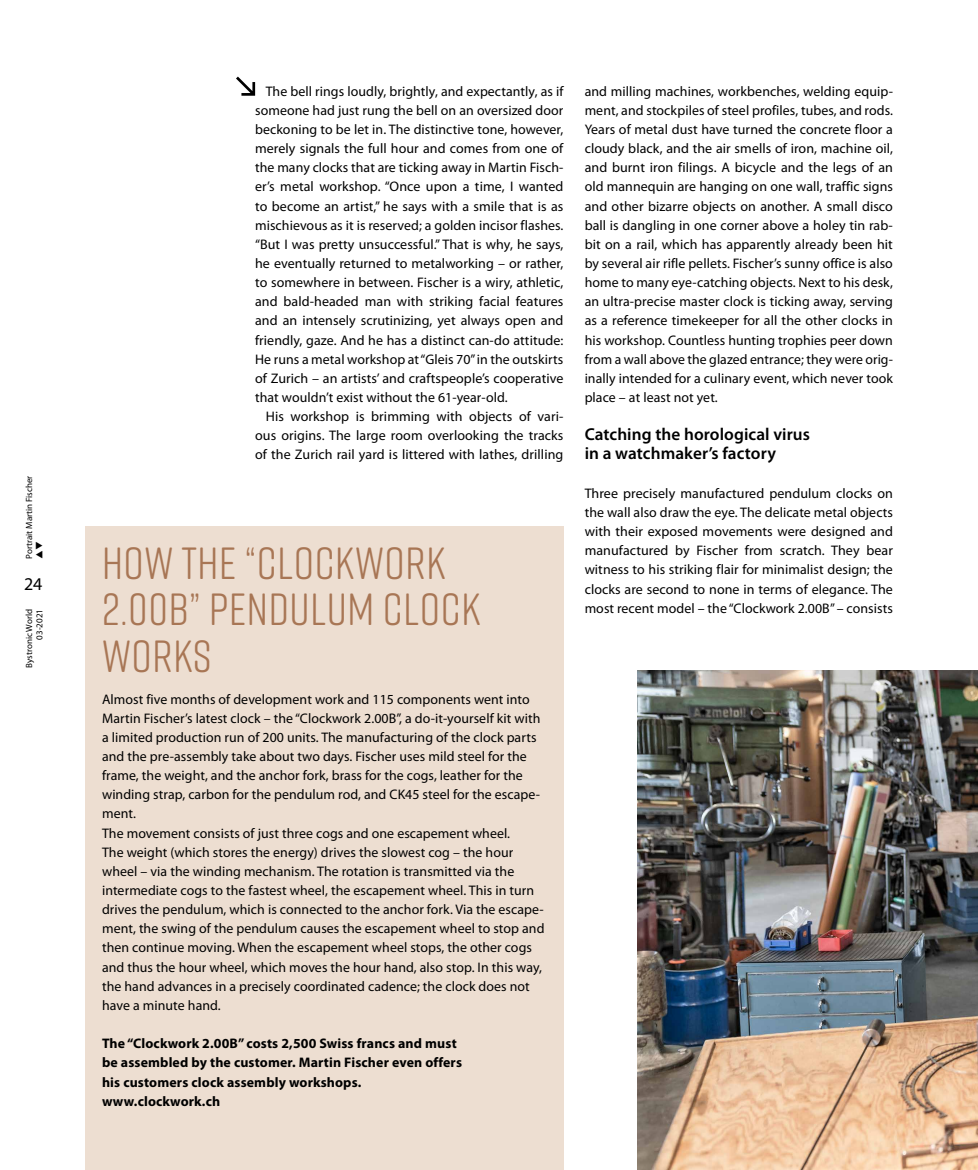
<style>
.page{position:relative;width:978px;height:1170px;background:#fff}
.page>*{position:absolute;margin:0;border:0;box-sizing:border-box;transform-origin:0 0}
.t1{font:45px/46.5px "Rift Soft";letter-spacing:.015em;color:#a87655}
.t2{font:18px "Myriad Pro";color:#000}
.t3{font:600 17.25px/19.2px "Myriad Pro";letter-spacing:.005em;color:#000}
.t4{font:13.8px/19.2px "Myriad Pro";letter-spacing:.005em;color:#000;text-align:justify}
.t5{font:700 13.8px/19.2px "Myriad Pro";letter-spacing:.01em;color:#000}
.t6{font:9px/10.5px "Myriad Pro";color:#000;text-align:right}
</style>
<div class="page">
<img style="left:638px;top:670px;width:340px;height:499px">
<svg style="left:236px;top:77px;width:19px;height:19px"></svg>
<div style="left:85px;top:526px;width:478px;height:643px;background:#edded1"></div>
<p class="t6" style="left:24px;top:558px;width:84px;rotate:-90deg">Portrait Martin Fischer</p>
<h2 class="t2" style="left:24px;top:573px;width:20px">24</h2>
<p class="t6" style="left:24px;top:667px;width:60px;rotate:-90deg">Bystronic World<br>03-2021</p>
<p class="t4" style="left:255px;top:81px;width:310px;text-indent:11px">The bell rings loudly, brightly, and expectantly, as if someone had just rung the bell on an oversized door beckoning to be let in. The distinctive tone, however, merely signals the full hour and comes from one of the many clocks that are ticking away in Martin Fisch&shy;er’s metal workshop. “Once upon a time, I wanted to become an artist,” he says with a smile that is as mischievous as it is reserved; a golden incisor flashes. “But I was pretty unsuccessful.” That is why, he says, he eventually returned to metalworking – or rather, to somewhere in between. Fischer is a wiry, athletic, and bald-headed man with striking facial features and an intensely scrutinizing, yet always open and friendly, gaze. And he has a distinct can-do attitude:<br>He runs a metal workshop at “Gleis 70” in the outskirts of Zurich – an artists’ and craftspeople’s cooperative that wouldn’t exist without the 61-year-old.</p>
<p class="t4" style="left:255px;top:407px;width:310px;text-indent:11px">His workshop is brimming with objects of vari&shy;ous origins. The large room overlooking the tracks of the Zurich rail yard is littered with lathes, drilling</p>
<h1 class="t1" style="left:102px;top:537px;width:380px">HOW THE “CLOCKWORK<br>2.00B” PENDULUM CLOCK<br>WORKS</h1>
<p class="t4" style="left:102px;top:689px;width:444px;text-align:left">Almost five months of development work and 115 components went into Martin Fischer’s latest clock – the “Clockwork 2.00B”, a do-it-yourself kit with a limited production run of 200 units. The manufacturing of the clock parts and the pre-assembly take about two days. Fischer uses mild steel for the frame, the weight, and the anchor fork, brass for the cogs, leather for the winding strap, carbon for the pendulum rod, and CK45 steel for the escape&shy;ment.<br>The movement consists of just three cogs and one escapement wheel.<br>The weight (which stores the energy) drives the slowest cog – the hour wheel – via the winding mechanism. The rotation is transmitted via the intermediate cogs to the fastest wheel, the escapement wheel. This in turn drives the pendulum, which is connected to the anchor fork. Via the escape&shy;ment, the swing of the pendulum causes the escapement wheel to stop and then continue moving. When the escapement wheel stops, the other cogs and thus the hour wheel, which moves the hour hand, also stop. In this way, the hand advances in a precisely coordinated cadence; the clock does not have a minute hand.</p>
<p class="t5" style="left:102px;top:1033px;width:362px">The “Clockwork 2.00B” costs 2,500 Swiss francs and must be assembled by the customer. Martin Fischer even offers his customers clock assembly workshops. www.clockwork.ch</p>
<p class="t4" style="left:585px;top:81px;width:310px">and milling machines, workbenches, welding equip&shy;ment, and stockpiles of steel profiles, tubes, and rods.<br>Years of metal dust have turned the concrete floor a cloudy black, and the air smells of iron, machine oil, and burnt iron filings. A bicycle and the legs of an old mannequin are hanging on one wall, traffic signs and other bizarre objects on another. A small disco ball is dangling in one corner above a holey tin rab&shy;bit on a rail, which has apparently already been hit by several air rifle pellets. Fischer’s sunny office is also home to many eye-catching objects. Next to his desk, an ultra-precise master clock is ticking away, serving as a reference timekeeper for all the other clocks in his workshop. Countless hunting trophies peer down from a wall above the glazed entrance; they were orig&shy;inally intended for a culinary event, which never took place – at least not yet.</p>
<p class="t3" style="left:585px;top:424px;width:227px">Catching the horological virus in a watchmaker’s factory</p>
<p class="t4" style="left:585px;top:483px;width:310px">Three precisely manufactured pendulum clocks on the wall also draw the eye. The delicate metal objects with their exposed movements were designed and manufactured by Fischer from scratch. They bear witness to his striking flair for minimalist design; the clocks are second to none in terms of elegance. The most recent model – the “Clockwork 2.00B” – consists</p>
</div>
